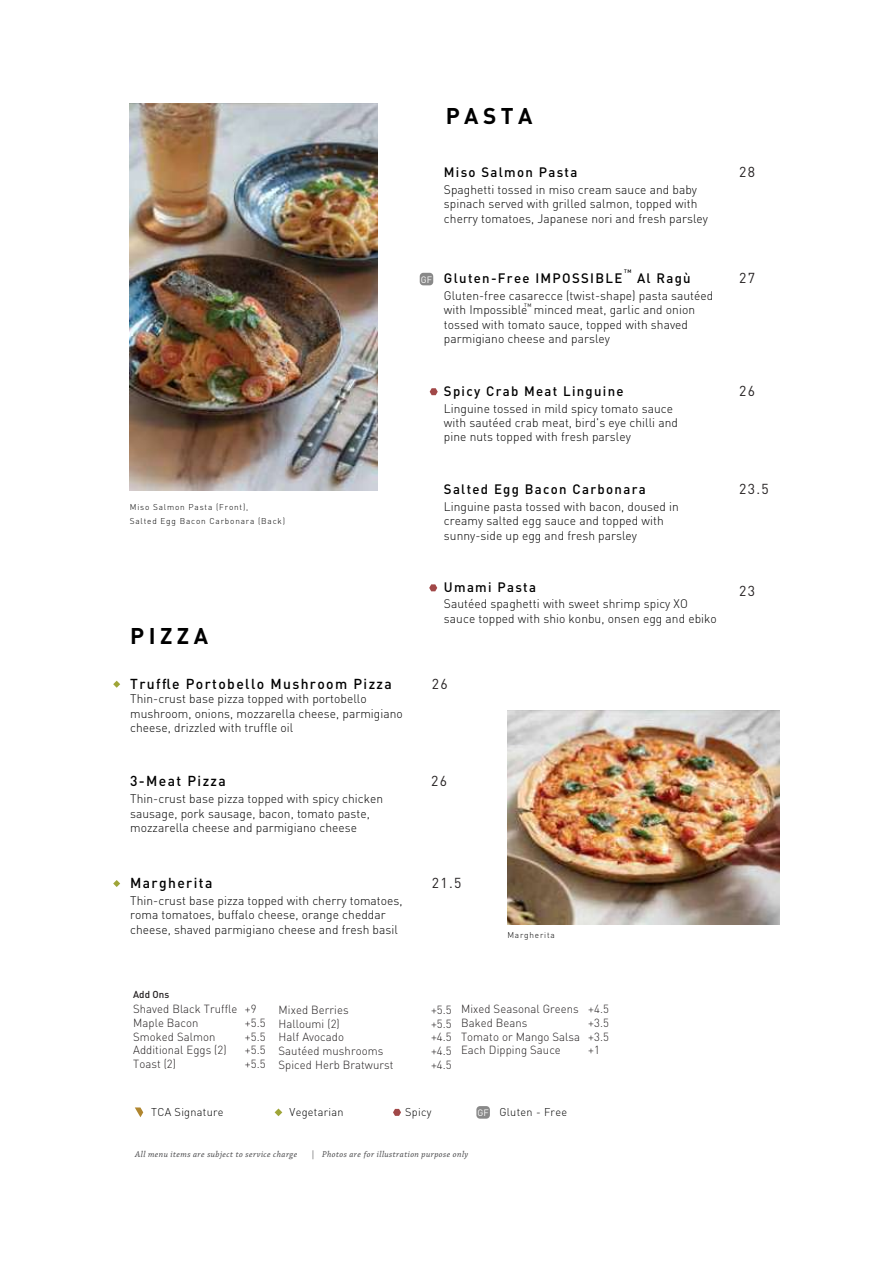
<style>
.page{position:relative;width:893px;height:1263px;background:#fff}
.page>*{position:absolute;margin:0;border:0;box-sizing:border-box;transform-origin:0 0}
.t1{font:700 22.5px "DIN Pro";letter-spacing:.2em;color:#000}
.t2{font:500 14.25px "DIN Pro";letter-spacing:.1em;color:#000}
.t3{font:14.25px "DIN Pro";letter-spacing:.1em;color:#231f20}
.t4{font:500 13.5px "DIN Pro";letter-spacing:.1em;color:#000}
.t5{font:300 12.3px/14.4px "DIN Pro";letter-spacing:.005em;color:#000}
.t6{font:300 11.7px/13.6px "DIN Pro";letter-spacing:.005em;color:#231f20}
.t7{font:300 11.25px "DIN Pro";letter-spacing:.025em;color:#000}
.t8{font:500 10.05px "DIN Pro";letter-spacing:.005em;color:#231f20}
.t9{font:italic 9px "Chaparral Pro";letter-spacing:.05em;color:#424244}
.t10{font:300 8.4px/13.6px "DIN Pro";letter-spacing:.1em;color:#000}
.t11{font:500 5.1px "DIN Pro";color:#000}
.t12{font:5.1px "DIN Pro";color:#000}
.s1{font-weight:400;font-size:9.15px;color:#fff}
</style>
<div class="page">
<svg style="left:113px;top:681px;width:7px;height:7px"></svg>
<svg style="left:429px;top:584px;width:8px;height:7px"></svg>
<img style="left:507px;top:711px;width:273px;height:213px">
<svg style="left:113px;top:880px;width:7px;height:7px"></svg>
<svg style="left:135px;top:1107px;width:8px;height:10px"></svg>
<svg style="left:393px;top:1109px;width:8px;height:7px"></svg>
<svg style="left:275px;top:1108px;width:7px;height:8px"></svg>
<div style="left:476px;top:1106px;width:14px;height:13px;background:#898989;border-radius:4px"></div>
<svg style="left:430px;top:388px;width:8px;height:7px"></svg>
<div style="left:420px;top:273px;width:13px;height:12px;background:#898989;border-radius:4px"></div>
<img style="left:130px;top:104px;width:248px;height:386px">
<h1 class="t1" style="left:446px;top:101px;width:88px">PASTA</h1>
<p class="t4" style="left:444px;top:163px;width:135px">Miso Salmon Pasta</p>
<p class="t3" style="left:739px;top:162px;width:17px">28</p>
<p class="t5" style="left:444px;top:182px;width:266px">Spaghetti tossed in miso cream sauce and baby spinach served with grilled salmon, topped with cherry tomatoes, Japanese nori and fresh parsley</p>
<p class="t11" style="left:624px;top:267px;width:9px">TM</p>
<p class="t5" style="left:444px;top:288px;width:271px">Gluten-free casarecce (twist-shape) pasta sautéed with Impossible minced meat, garlic and onion tossed with tomato sauce, topped with shaved parmigiano cheese and parsley</p>
<p class="t4" style="left:421px;top:269px;width:271px"><span class="s1">GF</span> Gluten-Free IMPOSSIBLE Al Ragù</p>
<p class="t3" style="left:739px;top:268px;width:17px">27</p>
<p class="t12" style="left:524px;top:302px;width:9px">TM</p>
<p class="t10" style="left:130px;top:500px;width:157px">Miso Salmon Pasta (Front),<br>Salted Egg Bacon Carbonara (Back)</p>
<h1 class="t1" style="left:130px;top:621px;width:80px">PIZZA</h1>
<p class="t4" style="left:444px;top:382px;width:181px">Spicy Crab Meat Linguine</p>
<p class="t3" style="left:739px;top:381px;width:17px">26</p>
<p class="t5" style="left:444px;top:400px;width:236px">Linguine tossed in mild spicy tomato sauce with sautéed crab meat, bird's eye chilli and pine nuts topped with fresh parsley</p>
<p class="t4" style="left:444px;top:480px;width:203px">Salted Egg Bacon Carbonara</p>
<p class="t3" style="left:739px;top:479px;width:31px">23.5</p>
<p class="t5" style="left:444px;top:499px;width:236px">Linguine pasta tossed with bacon, doused in creamy salted egg sauce and topped with sunny-side up egg and fresh parsley</p>
<p class="t4" style="left:444px;top:578px;width:94px">Umami Pasta</p>
<p class="t5" style="left:444px;top:596px;width:274px">Sautéed spaghetti with sweet shrimp spicy XO sauce topped with shio konbu, onsen egg and ebiko</p>
<p class="t3" style="left:739px;top:581px;width:17px">23</p>
<p class="t2" style="left:130px;top:674px;width:263px">Truffle Portobello Mushroom Pizza</p>
<p class="t3" style="left:432px;top:674px;width:17px">26</p>
<p class="t5" style="left:130px;top:691px;width:274px">Thin-crust base pizza topped with portobello mushroom, onions, mozzarella cheese, parmigiano cheese, drizzled with truffle oil</p>
<p class="t2" style="left:130px;top:771px;width:97px">3-Meat Pizza</p>
<p class="t3" style="left:431px;top:771px;width:17px">26</p>
<p class="t5" style="left:130px;top:791px;width:255px">Thin-crust base pizza topped with spicy chicken sausage, pork sausage, bacon, tomato paste, mozzarella cheese and parmigiano cheese</p>
<p class="t2" style="left:130px;top:873px;width:84px">Margherita</p>
<p class="t5" style="left:130px;top:893px;width:274px">Thin-crust base pizza topped with cherry tomatoes, roma tomatoes, buffalo cheese, orange cheddar cheese, shaved parmigiano cheese and fresh basil</p>
<p class="t8" style="left:133px;top:987px;width:38px">Add Ons</p>
<p class="t3" style="left:432px;top:873px;width:31px">21.5</p>
<p class="t10" style="left:507px;top:927px;width:49px">Margherita</p>
<p class="t6" style="left:133px;top:1002px;width:106px">Shaved Black Truffle<br>Maple Bacon<br>Smoked Salmon<br>Additional Eggs (2)<br>Toast (2)</p>
<p class="t6" style="left:245px;top:1002px;width:22px">+9 +5.5 +5.5 +5.5 +5.5</p>
<p class="t6" style="left:461px;top:1002px;width:121px">Mixed Seasonal Greens<br>Baked Beans<br>Tomato or Mango Salsa<br>Each Dipping Sauce</p>
<p class="t6" style="left:588px;top:1002px;width:22px;text-align:justify">+4.5 +3.5 +3.5 +1</p>
<p class="t6" style="left:279px;top:1003px;width:116px">Mixed Berries<br>Halloumi (2)<br>Half Avocado<br>Sautéed mushrooms<br>Spiced Herb Bratwurst</p>
<p class="t6" style="left:431px;top:1003px;width:22px;text-align:justify">+5.5 +5.5 +4.5 +4.5 +4.5</p>
<p class="t7" style="left:151px;top:1104px;width:74px">TCA Signature</p>
<p class="t7" style="left:290px;top:1104px;width:55px">Vegetarian</p>
<p class="t7" style="left:405px;top:1104px;width:28px">Spicy</p>
<p class="t7" style="left:477px;top:1104px;width:91px"><span class="s1">GF</span> Gluten - Free</p>
<p class="t9" style="left:135px;top:1149px;width:163px">All menu items are subject to service charge</p>
<p class="t9" style="left:311px;top:1149px;width:159px">| Photos are for illustration purpose only</p>
</div>
